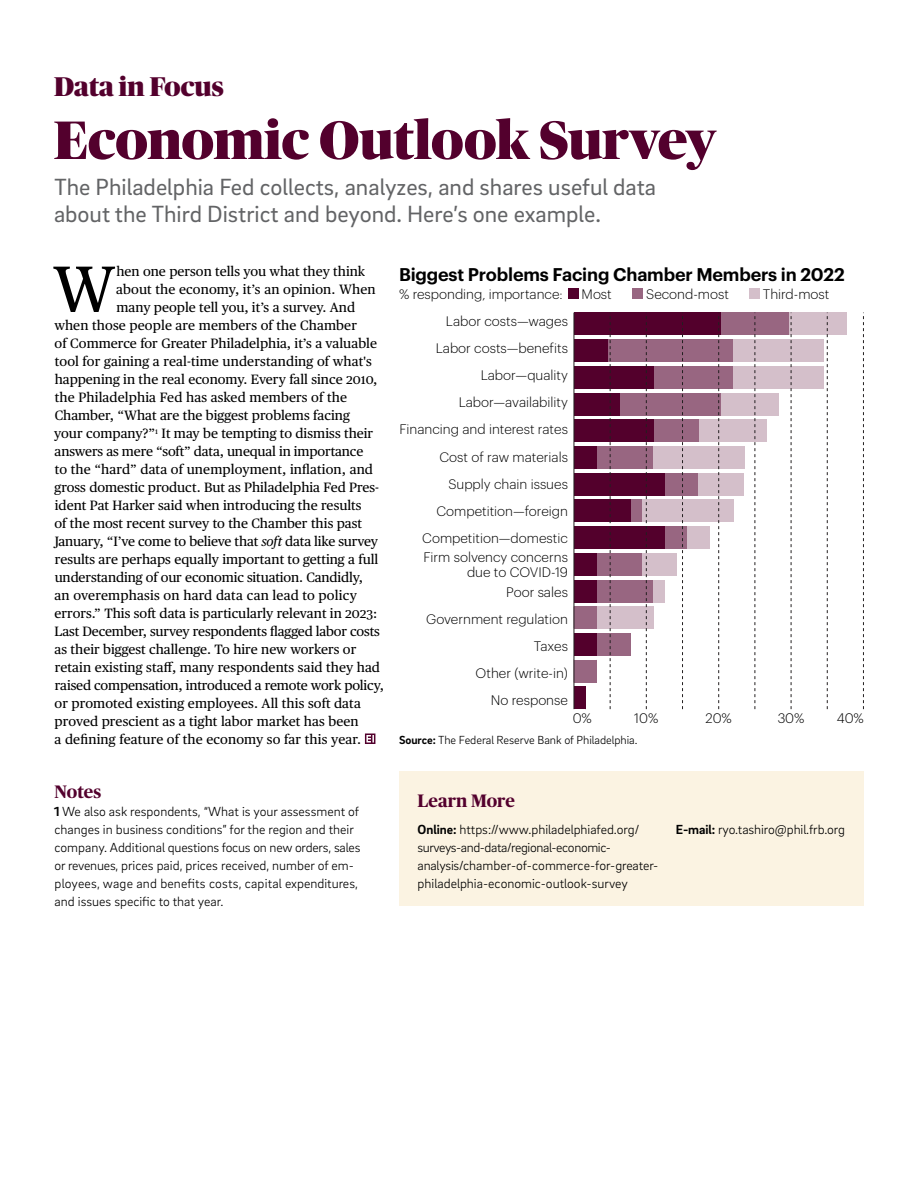
<style>
.page{position:relative;width:918px;height:1188px;background:#fff}
.page>*{position:absolute;margin:0;border:0;box-sizing:border-box;transform-origin:0 0}
.t1{font:65.4px "Publico Text";color:#000}
.t2{font:900 54px "Publico Banner";color:#53002d}
.t3{font:900 27px "Publico Banner";color:#53002d}
.t4{font:24px/27px "Brix Sans";color:#636466}
.t5{font:600 18px "Graphik";letter-spacing:-.01em;color:#000}
.t6{font:700 18px "Publico Headline";color:#53002d}
.t7{font:13.5px "Publico Text";color:#000}
.t8{font:300 13.5px/18px "Brix Sans";color:#000}
.t9{font:300 13.5px/27.2px "Graphik";color:#000;text-align:right}
.t10{font:300 12px "Brix Sans";letter-spacing:-.005em;color:#000}
.s1{font-style:italic}
.s2{font-weight:700}
</style>
<div class="page">
<div style="left:657px;top:771px;width:207px;height:135px;background:#fbf3e2"></div>
<svg style="left:365px;top:734px;width:10px;height:10px"></svg>
<div style="left:789px;top:313px;width:57px;height:22px;background:#d4bfca"></div>
<div style="left:732px;top:339px;width:92px;height:23px;background:#d4bfca"></div>
<div style="left:732px;top:366px;width:92px;height:23px;background:#d4bfca"></div>
<div style="left:721px;top:393px;width:57px;height:22px;background:#d4bfca"></div>
<div style="left:698px;top:419px;width:69px;height:23px;background:#d4bfca"></div>
<div style="left:653px;top:446px;width:92px;height:23px;background:#d4bfca"></div>
<div style="left:698px;top:473px;width:46px;height:22px;background:#d4bfca"></div>
<div style="left:642px;top:500px;width:92px;height:22px;background:#d4bfca"></div>
<div style="left:687px;top:526px;width:23px;height:23px;background:#d4bfca"></div>
<div style="left:642px;top:553px;width:34px;height:23px;background:#d4bfca"></div>
<div style="left:653px;top:580px;width:12px;height:22px;background:#d4bfca"></div>
<div style="left:597px;top:606px;width:57px;height:23px;background:#d4bfca"></div>
<div style="left:721px;top:313px;width:68px;height:22px;background:#986681"></div>
<div style="left:608px;top:339px;width:124px;height:23px;background:#986681"></div>
<div style="left:653px;top:366px;width:79px;height:23px;background:#986681"></div>
<div style="left:619px;top:393px;width:102px;height:22px;background:#986681"></div>
<div style="left:653px;top:419px;width:45px;height:23px;background:#986681"></div>
<div style="left:597px;top:446px;width:56px;height:23px;background:#986681"></div>
<div style="left:664px;top:473px;width:34px;height:22px;background:#986681"></div>
<div style="left:630px;top:500px;width:12px;height:22px;background:#986681"></div>
<div style="left:664px;top:526px;width:23px;height:23px;background:#986681"></div>
<div style="left:597px;top:553px;width:45px;height:23px;background:#986681"></div>
<div style="left:597px;top:580px;width:56px;height:22px;background:#986681"></div>
<div style="left:574px;top:606px;width:23px;height:23px;background:#986681"></div>
<div style="left:597px;top:633px;width:34px;height:23px;background:#986681"></div>
<div style="left:574px;top:660px;width:23px;height:22px;background:#986681"></div>
<div style="left:574px;top:313px;width:147px;height:22px;background:#53002c"></div>
<div style="left:574px;top:339px;width:34px;height:23px;background:#53002c"></div>
<div style="left:574px;top:366px;width:79px;height:23px;background:#53002c"></div>
<div style="left:574px;top:393px;width:45px;height:22px;background:#53002c"></div>
<div style="left:574px;top:419px;width:79px;height:23px;background:#53002c"></div>
<div style="left:574px;top:446px;width:23px;height:23px;background:#53002c"></div>
<div style="left:574px;top:473px;width:90px;height:22px;background:#53002c"></div>
<div style="left:574px;top:500px;width:56px;height:22px;background:#53002c"></div>
<div style="left:574px;top:526px;width:90px;height:23px;background:#53002c"></div>
<div style="left:574px;top:553px;width:23px;height:23px;background:#53002c"></div>
<div style="left:574px;top:580px;width:23px;height:22px;background:#53002c"></div>
<div style="left:574px;top:633px;width:23px;height:23px;background:#53002c"></div>
<div style="left:574px;top:687px;width:11px;height:22px;background:#53002c"></div>
<div style="left:568px;top:288px;width:11px;height:11px;background:#53002c"></div>
<div style="left:633px;top:288px;width:10px;height:11px;background:#986681"></div>
<div style="left:749px;top:288px;width:11px;height:11px;background:#d4bfca"></div>
<hr style="left:574px;top:313px;width:1px;height:396px;background:#231f20">
<svg style="left:610px;top:316px;width:1px;height:393px"></svg>
<svg style="left:646px;top:316px;width:1px;height:393px"></svg>
<svg style="left:682px;top:316px;width:1px;height:393px"></svg>
<svg style="left:718px;top:316px;width:1px;height:393px"></svg>
<svg style="left:755px;top:316px;width:1px;height:393px"></svg>
<svg style="left:791px;top:313px;width:1px;height:396px"></svg>
<svg style="left:827px;top:313px;width:1px;height:396px"></svg>
<svg style="left:863px;top:313px;width:1px;height:396px"></svg>
<div style="left:399px;top:771px;width:276px;height:135px;background:#fbf3e2"></div>
<h3 class="t3" style="left:54px;top:67px;width:171px">Data in Focus</h3>
<h2 class="t2" style="left:54px;top:101px;width:663px">Economic Outlook Survey</h2>
<h3 class="t4" style="left:54px;top:172px;width:604px">The Philadelphia Fed collects, analyzes, and shares useful data about the Third District and beyond. Here’s one example.</h3>
<h1 class="t1" style="left:53px;top:240px;width:64px">W</h1>
<p class="t7" style="left:116px;top:261px;width:250px">hen one person tells you what they think</p>
<p class="t7" style="left:116px;top:279px;width:261px">about the economy, it’s an opinion. When</p>
<p class="t7" style="left:117px;top:297px;width:240px">many people tell you, it’s a survey. And</p>
<p class="t7" style="left:54px;top:315px;width:304px">when those people are members of the Chamber</p>
<p class="t7" style="left:55px;top:333px;width:324px">of Commerce for Greater Philadelphia, it’s a valuable</p>
<p class="t7" style="left:55px;top:351px;width:318px">tool for gaining a real-time understanding of what's</p>
<p class="t7" style="left:55px;top:369px;width:324px">happening in the real economy. Every fall since 2010,</p>
<p class="t7" style="left:55px;top:387px;width:294px">the Philadelphia Fed has asked members of the</p>
<p class="t7" style="left:55px;top:405px;width:297px">Chamber, “What are the biggest problems facing</p>
<p class="t7" style="left:54px;top:423px;width:321px">your company?”<sup>1</sup> It may be tempting to dismiss their</p>
<p class="t7" style="left:55px;top:441px;width:310px">answers as mere “soft” data, unequal in importance</p>
<p class="t7" style="left:55px;top:459px;width:320px">to the “hard” data of unemployment, inflation, and</p>
<p class="t7" style="left:55px;top:477px;width:326px">gross domestic product. But as Philadelphia Fed Pres-</p>
<p class="t7" style="left:55px;top:495px;width:308px">ident Pat Harker said when introducing the results</p>
<p class="t7" style="left:55px;top:513px;width:309px">of the most recent survey to the Chamber this past</p>
<p class="t7" style="left:55px;top:531px;width:325px">January, “I’ve come to believe that <span class="s1">soft</span> data like survey</p>
<p class="t7" style="left:55px;top:549px;width:325px">results are perhaps equally important to getting a full</p>
<p class="t7" style="left:55px;top:567px;width:310px">understanding of our economic situation. Candidly,</p>
<p class="t7" style="left:55px;top:585px;width:304px">an overemphasis on hard data can lead to policy</p>
<p class="t7" style="left:55px;top:603px;width:324px">errors.” This soft data is particularly relevant in 2023:</p>
<p class="t7" style="left:55px;top:621px;width:327px">Last December, survey respondents flagged labor costs</p>
<p class="t7" style="left:55px;top:639px;width:303px">as their biggest challenge. To hire new workers or</p>
<p class="t7" style="left:55px;top:657px;width:327px">retain existing staff, many respondents said they had</p>
<p class="t7" style="left:55px;top:675px;width:331px">raised compensation, introduced a remote work policy,</p>
<p class="t7" style="left:55px;top:693px;width:308px">or promoted existing employees. All this soft data</p>
<p class="t7" style="left:55px;top:711px;width:306px">proved prescient as a tight labor market has been</p>
<p class="t7" style="left:55px;top:729px;width:308px">a defining feature of the economy so far this year.</p>
<h3 class="t6" style="left:54px;top:779px;width:48px">Notes</h3>
<p class="t8" style="left:54px;top:802px;width:308px"><span class="s2">1</span> We also ask respondents, “What is your assessment of changes in business conditions” for the region and their company. Additional questions focus on new orders, sales or revenues, prices paid, prices received, number of em&shy;ployees, wage and benefits costs, capital expenditures, and issues specific to that year.</p>
<h3 class="t5" style="left:399px;top:260px;width:447px">Biggest Problems Facing Chamber Members in 2022</h3>
<p class="t9" style="left:399px;top:279px;width:165px">% responding, importance:</p>
<p class="t9" style="left:582px;top:279px;width:32px">Most</p>
<p class="t9" style="left:646px;top:279px;width:84px">Second-most</p>
<p class="t9" style="left:446px;top:307px;width:123px">Labor costs—wages</p>
<p class="t9" style="left:763px;top:279px;width:68px">Third-most</p>
<p class="t9" style="left:399px;top:334px;width:170px">Labor costs—benefits<br>Labor—quality<br>Labor—availability<br>Financing and interest rates<br>Cost of raw materials<br>Supply chain issues<br>Competition—foreign<br>Competition—domestic</p>
<p class="t9" style="left:423px;top:549px;width:146px;line-height:15px">Firm solvency concerns due to COVID-19</p>
<p class="t9" style="left:426px;top:578px;width:143px">Poor sales<br>Government regulation<br>Taxes<br>Other (write-in)<br>No response</p>
<p class="t9" style="left:573px;top:704px;width:21px">0%</p>
<p class="t9" style="left:634px;top:704px;width:26px">10%</p>
<p class="t9" style="left:706px;top:704px;width:28px">20%</p>
<p class="t9" style="left:778px;top:704px;width:28px">30%</p>
<p class="t9" style="left:837px;top:704px;width:29px">40%</p>
<p class="t10" style="left:399px;top:732px;width:240px"><span class="s2">Source:</span> The Federal Reserve Bank of Philadelphia.</p>
<h3 class="t6" style="left:417px;top:788px;width:99px">Learn More</h3>
<p class="t8" style="left:417px;top:820px;width:243px"><span class="s2">Online:</span> https://www.philadelphiafed.org/ surveys-and-data/regional-economic&shy;analysis/chamber-of-commerce-for-greater&shy;philadelphia-economic-outlook-survey</p>
<p class="t8" style="left:676px;top:820px;width:171px"><span class="s2">E-mail:</span> ryo.tashiro@phil.frb.org</p>
</div>
